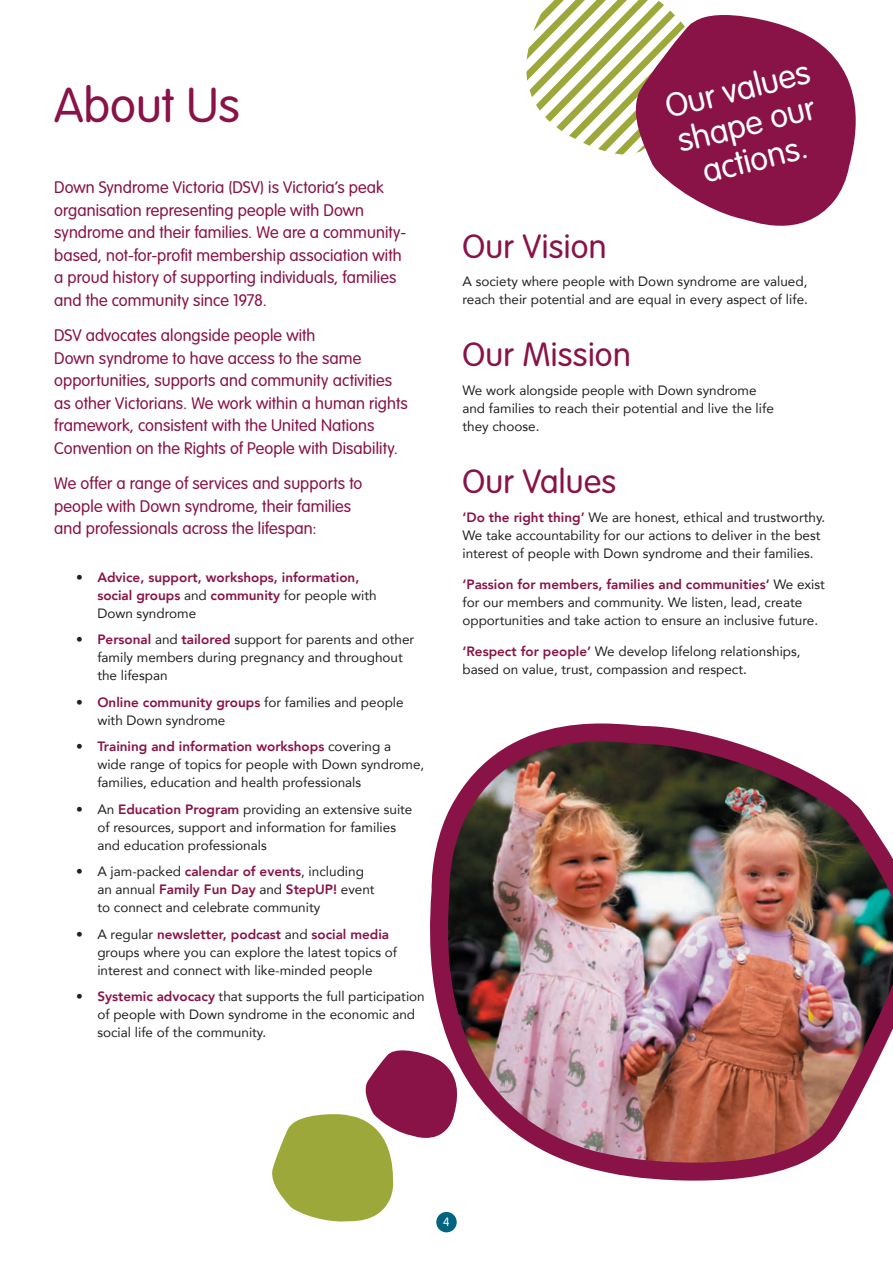
<style>
.page{position:relative;width:893px;height:1263px;background:#fff}
.page>*{position:absolute;margin:0;border:0;box-sizing:border-box;transform-origin:0 0}
.t1{font:300 48px "VAG Rounded Std";color:#891247}
.t2{font:300 33px "VAG Rounded Std";letter-spacing:.01em;color:#891247}
.t3{font:300 33px/36px "VAG Rounded Std";color:#fff;text-align:center}
.t4{font:300 16.5px/22.5px "VAG Rounded Std";letter-spacing:.005em;color:#891247}
.t5{font:13.5px/18px "Avenir";color:#231f20}
.t6{font:800 13.5px/18px "Avenir";color:#891247}
.t7{font:300 12px "VAG Rounded Std";color:#fff}
.s1{font-weight:400;color:#231f20}
.s2{font-weight:800;color:#891247}
</style>
<div class="page">
<div style="left:436px;top:1212px;width:21px;height:20px;background:#00637f;border-radius:50%"></div>
<svg style="left:526px;top:0;width:138px;height:155px"></svg>
<svg style="left:630px;top:6px;width:226px;height:220px;fill:#891247"></svg>
<img style="left:430px;top:723px;width:463px;height:458px">
<svg style="left:272px;top:1047px;width:195px;height:177px"></svg>
<h1 class="t1" style="left:54px;top:78px;width:187px">About Us</h1>
<p class="t4" style="left:54px;top:177px;width:353px">Down Syndrome Victoria (DSV) is Victoria’s peak organisation representing people with Down syndrome and their families. We are a community&shy;based, not-for-profit membership association with a proud history of supporting individuals, families and the community since 1978.</p>
<p class="t4" style="left:54px;top:325px;width:355px">DSV advocates alongside people with<br>Down syndrome to have access to the same opportunities, supports and community activities as other Victorians. We work within a human rights framework, consistent with the United Nations Convention on the Rights of People with Disability.</p>
<p class="t4" style="left:54px;top:473px;width:310px">We offer a range of services and supports to people with Down syndrome, their families and professionals across the lifespan:</p>
<p class="t6" style="left:97px;top:568px;width:281px;text-indent:-21px"><span class="s1">•</span> Advice, support, workshops, information, social groups <span class="s1">and</span> community <span class="s1">for people with<br>Down syndrome</span></p>
<p class="t5" style="left:97px;top:630px;width:318px;text-indent:-21px">• <span class="s2">Personal</span> and <span class="s2">tailored</span> support for parents and other family members during pregnancy and throughout the lifespan</p>
<p class="t5" style="left:97px;top:693px;width:308px;text-indent:-21px">• <span class="s2">Online community groups</span> for families and people with Down syndrome</p>
<p class="t5" style="left:97px;top:737px;width:328px;text-indent:-21px">• <span class="s2">Training and information workshops</span> covering a<br>wide range of topics for people with Down syndrome, families, education and health professionals</p>
<p class="t5" style="left:97px;top:800px;width:317px;text-indent:-21px">• An <span class="s2">Education Program</span> providing an extensive suite of resources, support and information for families and education professionals</p>
<p class="t5" style="left:97px;top:862px;width:279px;text-indent:-21px">• A jam-packed <span class="s2">calendar of events</span>, including an annual <span class="s2">Family Fun Day</span> and <span class="s2">StepUP!</span> event to connect and celebrate community</p>
<p class="t5" style="left:97px;top:925px;width:301px;text-indent:-21px">• A regular <span class="s2">newsletter, podcast</span> and <span class="s2">social media </span>groups where you can explore the latest topics of interest and connect with like-minded people</p>
<p class="t5" style="left:97px;top:987px;width:329px;text-indent:-21px">• <span class="s2">Systemic advocacy</span> that supports the full participation of people with Down syndrome in the economic and social life of the community.</p>
<h2 class="t3" style="left:662px;top:91px;width:149px;rotate:-14deg">Our values shape our actions.</h2>
<h2 class="t2" style="left:462px;top:227px;width:146px">Our Vision</h2>
<p class="t5" style="left:462px;top:272px;width:347px">A society where people with Down syndrome are valued, reach their potential and are equal in every aspect of life.</p>
<h2 class="t2" style="left:462px;top:336px;width:170px">Our Mission</h2>
<p class="t5" style="left:462px;top:381px;width:313px">We work alongside people with Down syndrome and families to reach their potential and live the life they choose.</p>
<h2 class="t2" style="left:462px;top:463px;width:155px">Our Values</h2>
<p class="t5" style="left:462px;top:508px;width:364px"><span class="s2">‘Do the right thing’</span> We are honest, ethical and trustworthy.<br>We take accountability for our actions to deliver in the best interest of people with Down syndrome and their families.</p>
<p class="t5" style="left:462px;top:575px;width:364px"><span class="s2">‘Passion for members, families and communities’</span> We exist for our members and community. We listen, lead, create opportunities and take action to ensure an inclusive future.</p>
<p class="t5" style="left:462px;top:641px;width:340px"><span class="s2">‘Respect for people’</span> We develop lifelong relationships, based on value, trust, compassion and respect.</p>
<p class="t7" style="left:443px;top:1215px;width:8px">4</p>
</div>
